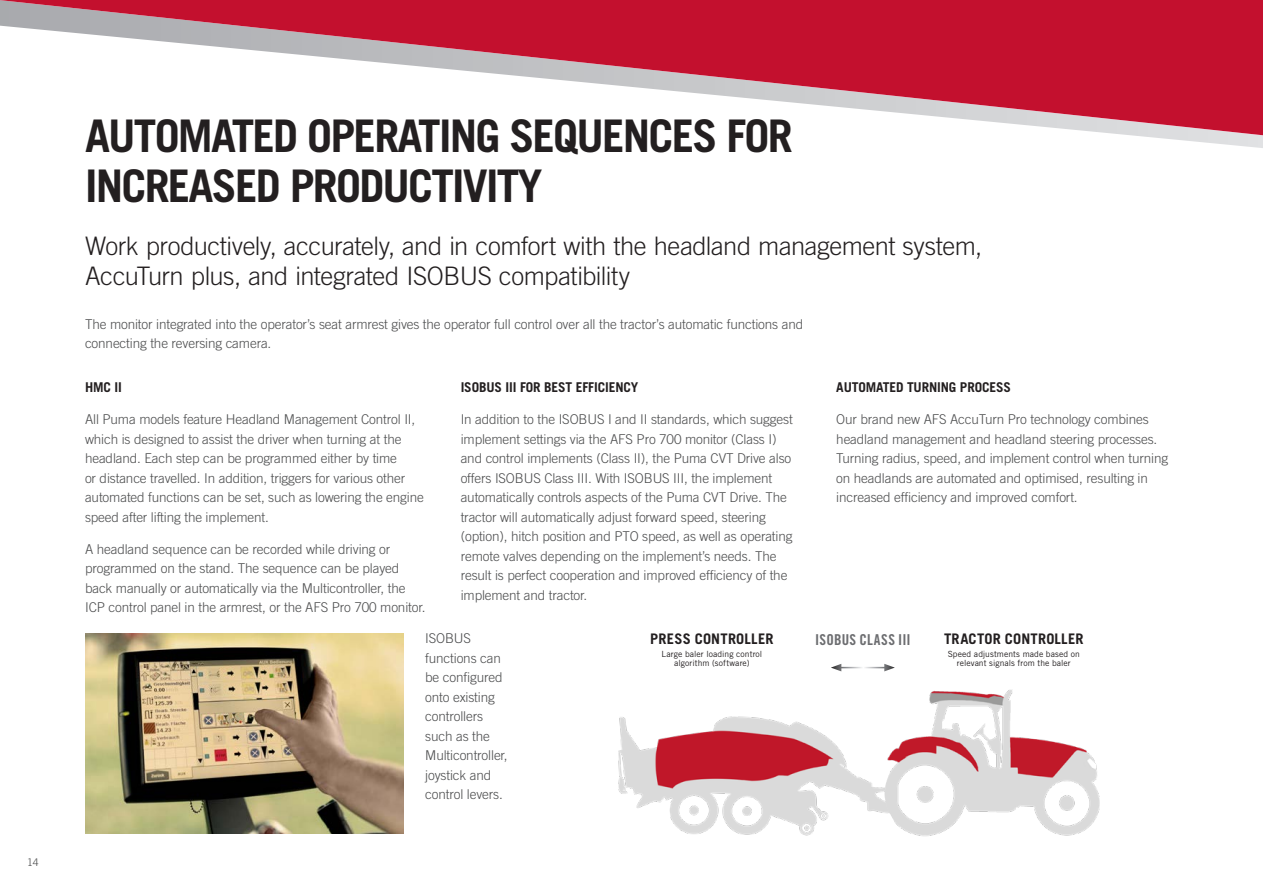
<style>
.page{position:relative;width:1263px;height:893px;background:#fff}
.page>*{position:absolute;margin:0;border:0;box-sizing:border-box;transform-origin:0 0}
.t1{font:700 45px/50.6px "Trade Gothic LT Std";letter-spacing:-.04em;color:#231f20}
.t2{font:300 25.5px/30px "Trade Gothic LT Std";letter-spacing:-.015em;color:#231f20}
.t3{font:15px "Trade Gothic LT Std Bd Cn 20";letter-spacing:.015em;color:#6c6d70}
.t4{font:700 14.55px "Trade Gothic LT Std";letter-spacing:.015em;color:#231f20}
.t5{font:300 13.5px/19.5px "Trade Gothic LT Std";letter-spacing:-.01em;color:#4b4c4d}
.t6{font:700 13.5px "Trade Gothic LT Std";letter-spacing:-.01em;color:#231f20}
.t7{font:300 10.5px "Trade Gothic LT Std";color:#4b4c4d}
.t8{font:8.55px/9.8px "Trade Gothic LT Std";letter-spacing:.01em;color:#231f20;text-align:center}
</style>
<div class="page">
<svg style="left:0;top:0;width:1263px;height:148px"></svg>
<img style="left:85px;top:634px;width:319px;height:199px">
<svg style="left:831px;top:664px;width:64px;height:7px"></svg>
<img style="left:618px;top:716px;width:255px;height:120px">
<img style="left:873px;top:689px;width:227px;height:147px">
<p class="t7" style="left:27px;top:856px;width:13px">14</p>
<h1 class="t1" style="left:85px;top:110px;width:709px">AUTOMATED OPERATING SEQUENCES FOR<br>INCREASED PRODUCTIVITY</h1>
<h2 class="t2" style="left:85px;top:230px;width:899px">Work productively, accurately, and in comfort with the headland management system,<br>AccuTurn plus, and integrated ISOBUS compatibility</h2>
<p class="t5" style="left:85px;top:314px;width:720px">The monitor integrated into the operator’s seat armrest gives the operator full control over all the tractor’s automatic functions and connecting the reversing camera.</p>
<p class="t6" style="left:85px;top:379px;width:38px">HMC II</p>
<p class="t5" style="left:85px;top:409px;width:340px">All Puma models feature Headland Management Control II, which is designed to assist the driver when turning at the headland. Each step can be programmed either by time<br>or distance travelled. In addition, triggers for various other automated functions can be set, such as lowering the engine speed after lifting the implement.</p>
<p class="t5" style="left:85px;top:539px;width:342px">A headland sequence can be recorded while driving or programmed on the stand. The sequence can be played back manually or automatically via the Multicontroller, the ICP control panel in the armrest, or the AFS Pro 700 monitor.</p>
<p class="t6" style="left:461px;top:379px;width:179px">ISOBUS III FOR BEST EFFICIENCY</p>
<p class="t5" style="left:461px;top:409px;width:334px">In addition to the ISOBUS I and II standards, which suggest implement settings via the AFS Pro 700 monitor (Class I) and control implements (Class II), the Puma CVT Drive also offers ISOBUS Class III. With ISOBUS III, the implement automatically controls aspects of the Puma CVT Drive. The tractor will automatically adjust forward speed, steering (option), hitch position and PTO speed, as well as operating remote valves depending on the implement’s needs. The result is perfect cooperation and improved efficiency of the implement and tractor.</p>
<p class="t5" style="left:425px;top:629px;width:84px">ISOBUS functions can be configured onto existing controllers such as the<br>Multicontroller, joystick and control levers.</p>
<p class="t4" style="left:650px;top:630px;width:125px">PRESS CONTROLLER</p>
<p class="t8" style="left:661px;top:648px;width:102px">Large baler loading control algorithm (software)</p>
<p class="t6" style="left:836px;top:379px;width:176px">AUTOMATED TURNING PROCESS</p>
<p class="t5" style="left:836px;top:409px;width:333px">Our brand new AFS AccuTurn Pro technology combines headland management and headland steering processes.<br>Turning radius, speed, and implement control when turning on headlands are automated and optimised, resulting in increased efficiency and improved comfort.</p>
<p class="t3" style="left:815px;top:630px;width:97px">ISOBUS CLASS III</p>
<p class="t4" style="left:944px;top:630px;width:141px">TRACTOR CONTROLLER</p>
<p class="t8" style="left:948px;top:648px;width:134px">Speed adjustments made based on relevant signals from the baler</p>
</div>
